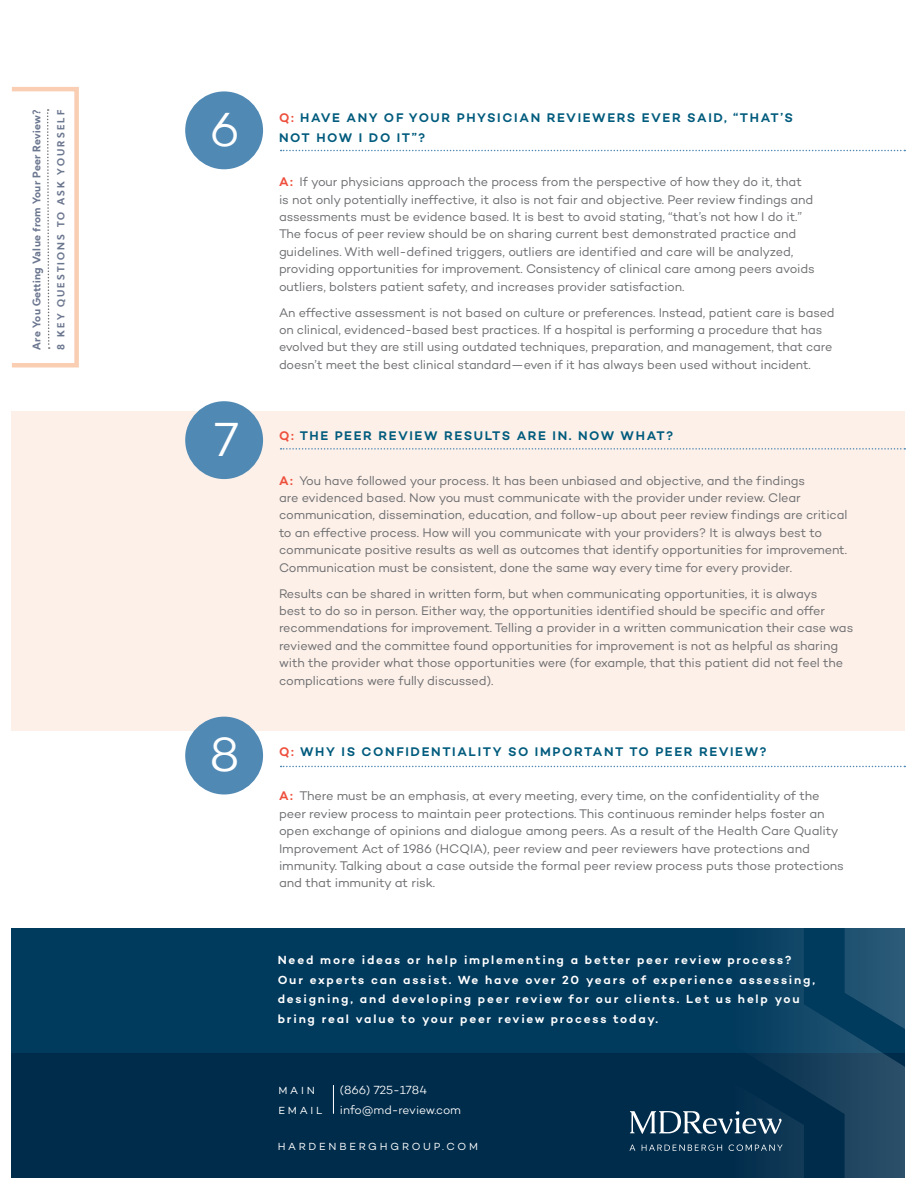
<style>
.page{position:relative;width:918px;height:1188px;background:#fff}
.page>*{position:absolute;margin:0;border:0;box-sizing:border-box;transform-origin:0 0}
.t1{font:300 48.75px "Campton";color:#fff}
.t2{font:12.75px/17.4px "Campton";letter-spacing:-.01em;color:#6c6d70}
.question{font:600 12.75px/19.5px "Campton";letter-spacing:.13em;color:#005b7d}
.t3{font:600 12px/19.5px "Campton";letter-spacing:.145em;color:#fff}
.t4{font:300 12px "Campton";letter-spacing:-.005em;color:#fff}
.t5{font:700 10.5px "Kumbh Sans";letter-spacing:.03em;color:#6b768f}
.section_head{font:10.5px "Campton";letter-spacing:.26em;color:#fff}
.t6{font:700 9.75px "Kumbh Sans";letter-spacing:.22em;color:#6b768f}
.s1{color:#ee4f3d}
.s2{font-weight:600;color:#ee4f3d}
</style>
<div class="page">
<div style="left:12px;top:411px;width:893px;height:320px;background:#fdf0e8"></div>
<div style="left:12px;top:929px;width:893px;height:249px;background:#003a5d"></div>
<div style="left:12px;top:1053px;width:893px;height:125px;background:#002c4b"></div>
<div style="left:185px;top:91px;width:78px;height:78px;background:#5089b4;border-radius:50%"></div>
<div style="left:185px;top:401px;width:78px;height:78px;background:#5089b4;border-radius:50%"></div>
<div style="left:185px;top:717px;width:78px;height:77px;background:#5089b4;border-radius:50%"></div>
<svg style="left:281px;top:150px;width:624px;height:1px"></svg>
<svg style="left:281px;top:448px;width:624px;height:2px"></svg>
<svg style="left:281px;top:766px;width:624px;height:1px"></svg>
<div style="left:10px;top:87px;width:69px;height:281px;border:4px solid #f9ceb3"></div>
<svg style="left:47px;top:109px;width:3px;height:240px"></svg>
<svg style="left:333px;top:1085px;width:1px;height:29px"></svg>
<svg style="left:732px;top:928px;width:173px;height:250px"></svg>
<svg style="left:630px;top:1111px;width:152px;height:23px"></svg>
<svg style="left:629px;top:1145px;width:6px;height:6px"></svg>
<svg style="left:642px;top:1145px;width:80px;height:6px"></svg>
<svg style="left:729px;top:1145px;width:54px;height:6px"></svg>
<p class="t5" style="left:30px;top:350px;width:242px;rotate:-90deg">Are You Getting Value from Your Peer Review?</p>
<p class="t6" style="left:55px;top:350px;width:241px;rotate:-90deg">8 KEY QUESTIONS TO ASK YOURSELF</p>
<p class="t1" style="left:210px;top:99px;width:31px">6</p>
<p class="t1" style="left:214px;top:409px;width:26px">7</p>
<p class="t1" style="left:209px;top:725px;width:32px">8</p>
<p class="question" style="left:279px;top:108px;width:515px"><span class="s1">Q:</span> HAVE ANY OF YOUR PHYSICIAN REVIEWERS EVER SAID, “THAT’S<br>NOT HOW I DO IT”?</p>
<p class="t2" style="left:279px;top:173px;width:537px"><span class="s2">A:</span> If your physicians approach the process from the perspective of how they do it, that<br>is not only potentially ineffective, it also is not fair and objective. Peer review findings and assessments must be evidence based. It is best to avoid stating, “that’s not how I do it.” The focus of peer review should be on sharing current best demonstrated practice and guidelines. With well-defined triggers, outliers are identified and care will be analyzed, providing opportunities for improvement. Consistency of clinical care among peers avoids outliers, bolsters patient safety, and increases provider satisfaction.</p>
<p class="t2" style="left:279px;top:303px;width:557px">An effective assessment is not based on culture or preferences. Instead, patient care is based on clinical, evidenced-based best practices. If a hospital is performing a procedure that has evolved but they are still using outdated techniques, preparation, and management, that care doesn’t meet the best clinical standard—even if it has always been used without incident.</p>
<p class="question" style="left:279px;top:426px;width:396px"><span class="s1">Q:</span> THE PEER REVIEW RESULTS ARE IN. NOW WHAT?</p>
<p class="t2" style="left:279px;top:471px;width:570px"><span class="s2">A:</span> You have followed your process. It has been unbiased and objective, and the findings<br>are evidenced based. Now you must communicate with the provider under review. Clear communication, dissemination, education, and follow-up about peer review findings are critical to an effective process. How will you communicate with your providers? It is always best to communicate positive results as well as outcomes that identify opportunities for improvement.<br>Communication must be consistent, done the same way every time for every provider.</p>
<p class="t2" style="left:279px;top:584px;width:576px">Results can be shared in written form, but when communicating opportunities, it is always<br>best to do so in person. Either way, the opportunities identified should be specific and offer recommendations for improvement. Telling a provider in a written communication their case was reviewed and the committee found opportunities for improvement is not as helpful as sharing with the provider what those opportunities were (for example, that this patient did not feel the complications were fully discussed).</p>
<p class="question" style="left:279px;top:742px;width:489px"><span class="s1">Q:</span> WHY IS CONFIDENTIALITY SO IMPORTANT TO PEER REVIEW?</p>
<p class="t2" style="left:279px;top:787px;width:566px"><span class="s2">A:</span> There must be an emphasis, at every meeting, every time, on the confidentiality of the peer review process to maintain peer protections. This continuous reminder helps foster an open exchange of opinions and dialogue among peers. As a result of the Health Care Quality Improvement Act of 1986 (HCQIA), peer review and peer reviewers have protections and immunity. Talking about a case outside the formal peer review process puts those protections and that immunity at risk.</p>
<p class="t3" style="left:278px;top:950px;width:539px">Need more ideas or help implementing a better peer review process?<br>Our experts can assist. We have over 20 years of experience assessing, designing, and developing peer review for our clients. Let us help you bring real value to your peer review process today.</p>
<p class="section_head" style="left:278px;top:1084px;width:38px">MAIN</p>
<p class="t4" style="left:340px;top:1083px;width:89px">(866) 725-1784</p>
<p class="section_head" style="left:278px;top:1103px;width:45px">EMAIL</p>
<p class="t4" style="left:340px;top:1102px;width:123px">info@md-review.com</p>
<p class="section_head" style="left:278px;top:1140px;width:202px">HARDENBERGHGROUP.COM</p>
</div>
